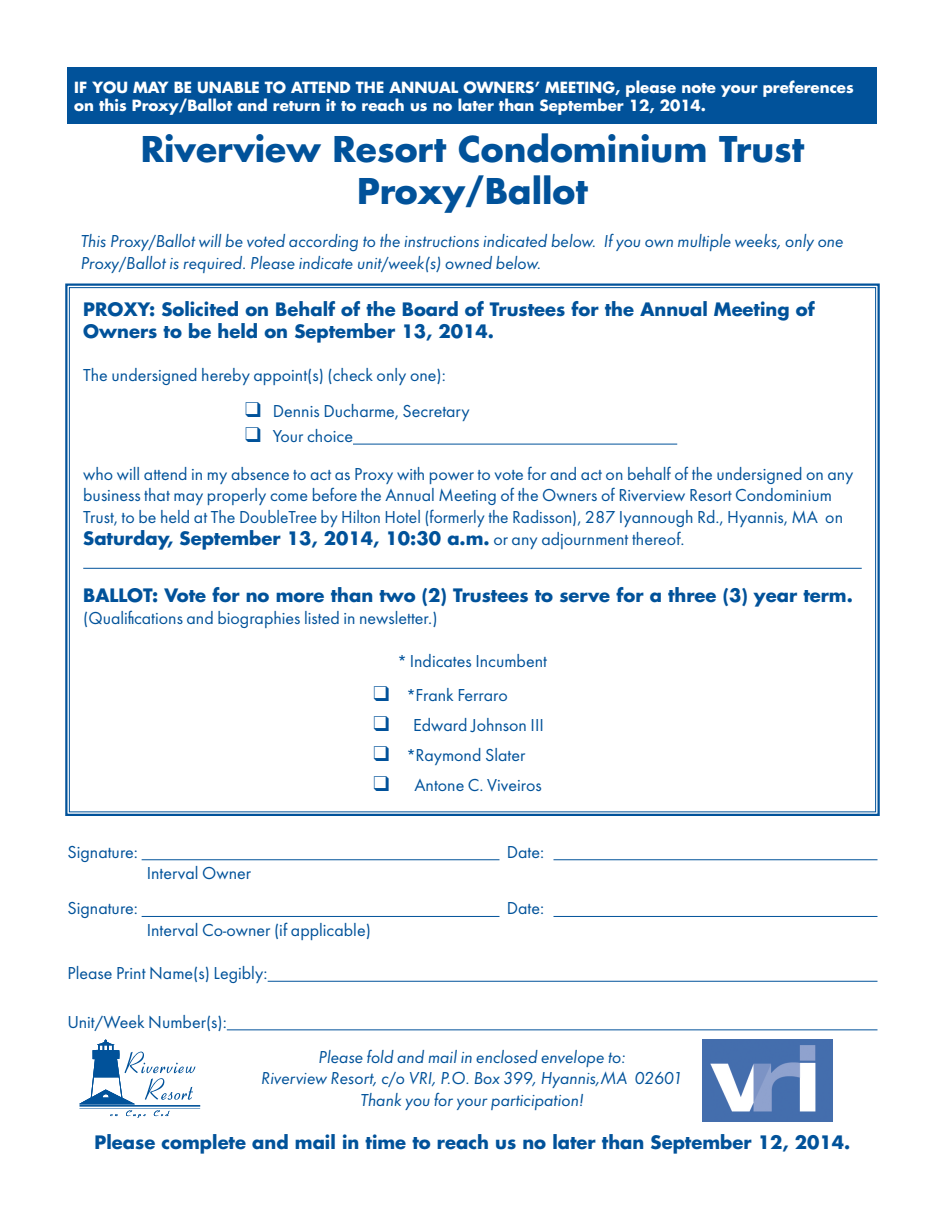
<style>
.page{position:relative;width:945px;height:1215px;background:#fff}
.page>*{position:absolute;margin:0;border:0;box-sizing:border-box;transform-origin:0 0}
.t1{font:700 34.5px/41.4px "Futura";color:#01529a;text-align:center}
.t2{font:18px/21.6px "Futura";color:#01529a}
.t3{font:18px/21.6px "Futura Itl";color:#01529a}
.t4{font:700 18px/21.6px "Futura";color:#01529a}
.t5{font:700 15px/18px "Futura";color:#fff}
.s1{font-weight:700}
</style>
<div class="page">
<svg style="left:79px;top:1040px;width:121px;height:78px"></svg>
<div style="left:68px;top:68px;width:810px;height:56px;background:#01529a"></div>
<svg style="left:65px;top:283px;width:815px;height:533px"></svg>
<hr style="left:142px;top:859px;width:357px;height:1px;background:#01529a">
<hr style="left:554px;top:859px;width:324px;height:1px;background:#01529a">
<hr style="left:142px;top:916px;width:357px;height:1px;background:#01529a">
<hr style="left:554px;top:916px;width:324px;height:1px;background:#01529a">
<hr style="left:268px;top:981px;width:610px;height:1px;background:#01529a">
<hr style="left:227px;top:1029px;width:650px;height:1px;background:#01529a">
<img style="left:702px;top:1040px;width:131px;height:82px">
<p class="t5" style="left:74px;top:78px;width:781px">IF YOU MAY BE UNABLE TO ATTEND THE ANNUAL OWNERS’ MEETING, please note your preferences on this Proxy/Ballot and return it to reach us no later than September 12, 2014.</p>
<h1 class="t1" style="left:141px;top:128px;width:665px">Riverview Resort Condominium Trust<br>Proxy/Ballot</h1>
<p class="t3" style="left:81px;top:232px;width:765px">This Proxy/Ballot will be voted according to the instructions indicated below. If you own multiple weeks, only one<br>Proxy/Ballot is required. Please indicate unit/week(s) owned below.</p>
<p class="t4" style="left:83px;top:298px;width:733px">PROXY: Solicited on Behalf of the Board of Trustees for the Annual Meeting of<br>Owners to be held on September 13, 2014.</p>
<p class="t2" style="left:83px;top:365px;width:364px">The undersigned hereby appoint(s) (check only one):</p>
<p class="t2" style="left:245px;top:401px;width:226px">❑ Dennis Ducharme, Secretary</p>
<p class="t2" style="left:83px;top:419px;width:772px;line-height:37.8px;text-indent:162px">❑ Your choice<br>who will attend in my absence to act as Proxy with power to vote for and act on behalf of the undersigned on any</p>
<p class="t2" style="left:83px;top:486px;width:761px">business that may properly come before the Annual Meeting of the Owners of Riverview Resort Condominium<br>Trust, to be held at The DoubleTree by Hilton Hotel (formerly the Radisson), 287 Iyannough Rd., Hyannis, MA on<br><span class="s1">Saturday, September 13, 2014, 10:30 a.m.</span> or any adjournment thereof.</p>
<p class="t4" style="left:83px;top:584px;width:771px">BALLOT: Vote for no more than two (2) Trustees to serve for a three (3) year term.</p>
<p class="t2" style="left:83px;top:608px;width:356px">(Qualifications and biographies listed in newsletter.)</p>
<p class="t2" style="left:398px;top:652px;width:150px">* Indicates Incumbent</p>
<p class="t2" style="left:374px;top:685px;width:136px">❑ *Frank Ferraro</p>
<p class="t2" style="left:374px;top:715px;width:172px">❑ Edward Johnson III</p>
<p class="t2" style="left:374px;top:745px;width:153px">❑ *Raymond Slater</p>
<p class="t2" style="left:374px;top:775px;width:170px">❑ Antone C. Viveiros</p>
<p class="t2" style="left:68px;top:842px;width:72px">Signature:</p>
<p class="t2" style="left:507px;top:842px;width:39px">Date:</p>
<p class="t2" style="left:147px;top:864px;width:106px">Interval Owner</p>
<p class="t2" style="left:68px;top:899px;width:72px">Signature:</p>
<p class="t2" style="left:507px;top:899px;width:39px">Date:</p>
<p class="t2" style="left:147px;top:921px;width:226px">Interval Co-owner (if applicable)</p>
<p class="t2" style="left:68px;top:964px;width:202px">Please Print Name(s) Legibly:</p>
<p class="t2" style="left:68px;top:1012px;width:161px">Unit/Week Number(s):</p>
<p class="t3" style="left:262px;top:1047px;width:423px;text-align:center">Please fold and mail in enclosed envelope to:<br>Riverview Resort, c/o VRI, P.O. Box 399, Hyannis,MA 02601<br>Thank you for your participation!</p>
<p class="t4" style="left:95px;top:1131px;width:757px">Please complete and mail in time to reach us no later than September 12, 2014.</p>
</div>
